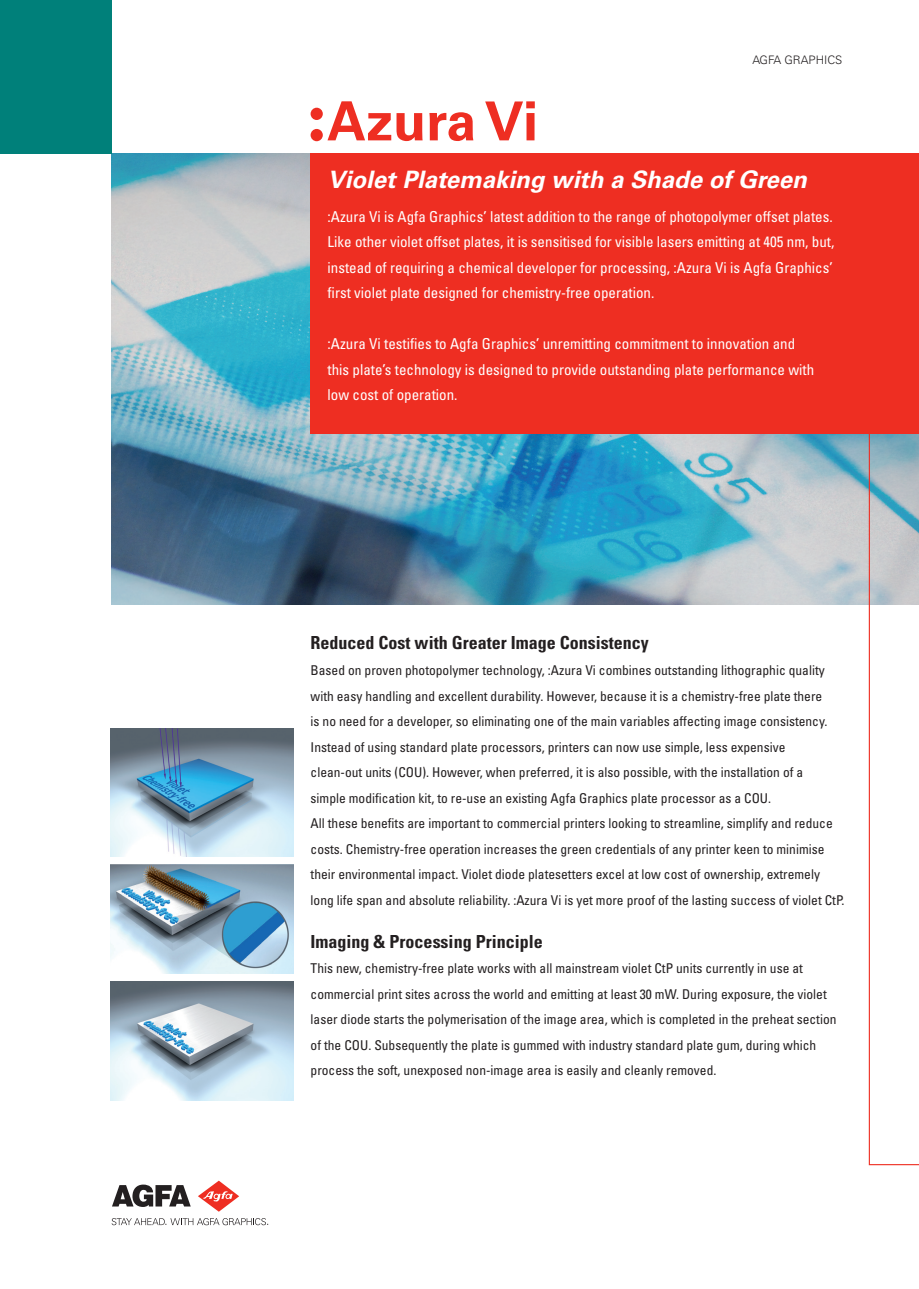
<style>
.page{position:relative;width:919px;height:1289px;background:#fff}
.page>*{position:absolute;margin:0;border:0;box-sizing:border-box;transform-origin:0 0}
.t1{font:700 54px "Univers LT Std";color:#ee2e22}
.Intro_TITLE{font:italic 700 24px "Univers LT Std";color:#fff}
.Copy_TITLE{font:700 condensed 18px "Univers LT Std";color:#231f20}
.Intro_TEXT{font:condensed 15px/25.5px "Univers LT Std";color:#fff;text-align:justify}
.Copy_TEXT{font:condensed 13.5px/25.5px "Univers LT Std";color:#231f20}
.t2{font:300 11.7px "Univers LT Std";color:#231f20}
</style>
<div class="page">
<img style="left:112px;top:153px;width:804px;height:451px">
<img style="left:111px;top:728px;width:182px;height:128px">
<img style="left:111px;top:864px;width:182px;height:109px">
<img style="left:111px;top:981px;width:182px;height:119px">
<div style="left:0;top:0;width:112px;height:153px;background:#00807a"></div>
<div style="left:310px;top:153px;width:608px;height:281px;background:#ee2e22"></div>
<svg style="left:112px;top:1218px;width:156px;height:7px"></svg>
<svg style="left:112px;top:1184px;width:79px;height:22px"></svg>
<svg style="left:198px;top:1180px;width:41px;height:31px"></svg>
<div style="left:868px;top:395px;width:50px;height:770px;border:1px solid #ee2e22"></div>
<svg style="left:310px;top:108px;width:13px;height:33px"></svg>
<p class="t1" style="left:327px;top:90px;width:212px">Azura Vi</p>
<p class="t2" style="left:752px;top:52px;width:91px">AGFA GRAPHICS</p>
<p class="Intro_TITLE" style="left:327px;top:165px;width:480px">Violet Platemaking with a Shade of Green</p>
<p class="Intro_TEXT" style="left:327px;top:203px;width:506px">:Azura Vi is Agfa Graphics’ latest addition to the range of photopolymer offset plates.</p>
<p class="Intro_TEXT" style="left:327px;top:229px;width:508px">Like other violet offset plates, it is sensitised for visible lasers emitting at 405 nm, but, instead of requiring a chemical developer for processing, :Azura Vi is Agfa Graphics’ first violet plate designed for chemistry-free operation.</p>
<p class="Intro_TEXT" style="left:327px;top:331px;width:488px;text-align:left">:Azura Vi testifies to Agfa Graphics’ unremitting commitment to innovation and this plate’s technology is designed to provide outstanding plate performance with low cost of operation.</p>
<p class="Copy_TITLE" style="left:310px;top:632px;width:339px">Reduced Cost with Greater Image Consistency</p>
<p class="Copy_TEXT" style="left:310px;top:657px;width:518px">Based on proven photopolymer technology, :Azura Vi combines outstanding lithographic quality with easy handling and excellent durability. However, because it is a chemistry-free plate there is no need for a developer, so eliminating one of the main variables affecting image consistency.<br>Instead of using standard plate processors, printers can now use simple, less expensive</p>
<p class="Copy_TEXT" style="left:310px;top:759px;width:494px">clean-out units (COU). However, when preferred, it is also possible, with the installation of a</p>
<p class="Copy_TEXT" style="left:310px;top:784px;width:462px">simple modification kit, to re-use an existing Agfa Graphics plate processor as a COU.</p>
<p class="Copy_TEXT" style="left:310px;top:810px;width:523px">All these benefits are important to commercial printers looking to streamline, simplify and reduce costs. Chemistry-free operation increases the green credentials of any printer keen to minimise their environmental impact. Violet diode platesetters excel at low cost of ownership, extremely</p>
<p class="Copy_TEXT" style="left:310px;top:886px;width:535px">long life span and absolute reliability. :Azura Vi is yet more proof of the lasting success of violet CtP.</p>
<p class="Copy_TITLE" style="left:310px;top:930px;width:234px">Imaging &amp; Processing Principle</p>
<p class="Copy_TEXT" style="left:310px;top:955px;width:527px">This new, chemistry-free plate works with all mainstream violet CtP units currently in use at commercial print sites across the world and emitting at least 30 mW. During exposure, the violet laser diode starts the polymerisation of the image area, which is completed in the preheat section of the COU. Subsequently the plate is gummed with industry standard plate gum, during which process the soft, unexposed non-image area is easily and cleanly removed.</p>
</div>
